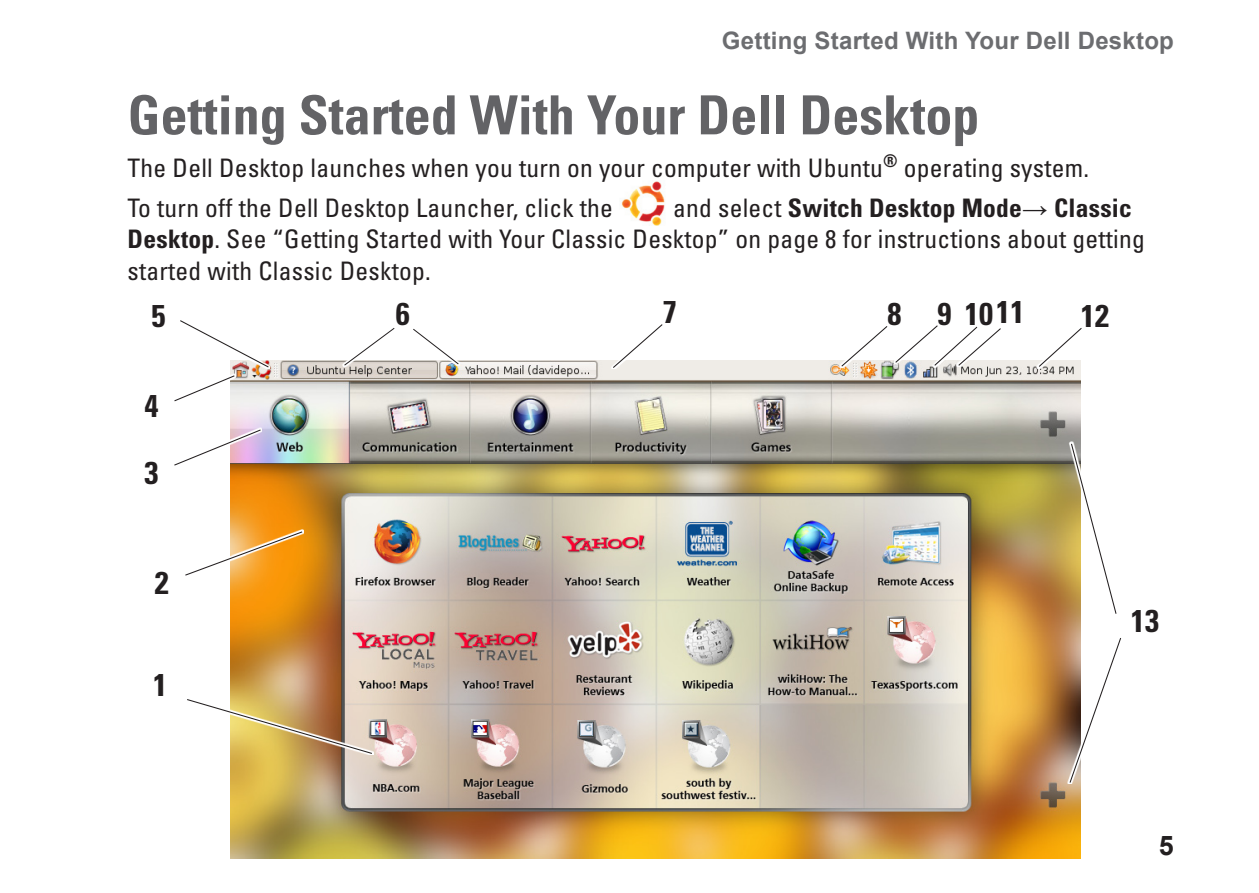
<style>
.page{position:relative;width:1259px;height:893px;background:#fff}
.page>*{position:absolute;margin:0;border:0;box-sizing:border-box;transform-origin:0 0}
.Head_1{font:700 condensed 54px "Univers";color:#636366}
.t1{font:700 condensed 31.5px "Univers";letter-spacing:.01em;color:#231f20}
.t2{font:700 27px "Arial";color:#231f20}
.Paragraph{font:condensed 25.5px/31.5px "Univers";letter-spacing:.01em;color:#231f20}
.t3{font:700 24px "Arial";letter-spacing:.01em;color:#6c6d70}
.s1{font-weight:700}
.s2{font-family:"Arial";font-stretch:normal}
</style>
<div class="page">
<img style="left:621px;top:181px;width:44px;height:44px">
<img style="left:230px;top:360px;width:850px;height:499px">
<div style="left:410px;top:326px;width:50px;height:40px;background:#fff"></div>
<svg style="left:412px;top:328px;width:47px;height:37px"></svg>
<div style="left:838px;top:323px;width:50px;height:45px;background:#fff"></div>
<svg style="left:840px;top:326px;width:48px;height:42px"></svg>
<div style="left:177px;top:317px;width:93px;height:52px;background:#fff"></div>
<svg style="left:180px;top:320px;width:90px;height:48px"></svg>
<div style="left:172px;top:373px;width:64px;height:29px;background:#fff"></div>
<svg style="left:174px;top:374px;width:62px;height:28px"></svg>
<svg style="left:230px;top:529px;width:73px;height:48px"></svg>
<svg style="left:185px;top:531px;width:118px;height:45px"></svg>
<svg style="left:230px;top:696px;width:143px;height:2px"></svg>
<svg style="left:187px;top:698px;width:186px;height:57px"></svg>
<svg style="left:1068px;top:441px;width:13px;height:174px"></svg>
<svg style="left:1070px;top:443px;width:47px;height:172px"></svg>
<svg style="left:1066px;top:635px;width:15px;height:149px"></svg>
<svg style="left:1068px;top:637px;width:54px;height:147px"></svg>
<div style="left:892px;top:323px;width:47px;height:41px;background:#fff"></div>
<svg style="left:894px;top:325px;width:108px;height:42px"></svg>
<svg style="left:230px;top:427px;width:32px;height:40px"></svg>
<svg style="left:174px;top:429px;width:88px;height:37px"></svg>
<div style="left:341px;top:325px;width:55px;height:42px;background:#fff"></div>
<svg style="left:343px;top:328px;width:52px;height:38px"></svg>
<div style="left:610px;top:321px;width:54px;height:48px;background:#fff"></div>
<svg style="left:612px;top:324px;width:51px;height:45px"></svg>
<div style="left:1036px;top:325px;width:47px;height:43px;background:#fff"></div>
<svg style="left:1037px;top:328px;width:45px;height:40px"></svg>
<p class="t3" style="left:722px;top:25px;width:453px">Getting Started With Your Dell Desktop</p>
<p class="Head_1" style="left:128px;top:82px;width:853px">Getting Started With Your Dell Desktop</p>
<p class="Paragraph" style="left:128px;top:152px;width:959px">The Dell Desktop launches when you turn on your computer with Ubuntu<sup>®</sup> operating system.</p>
<p class="Paragraph" style="left:128px;top:192px;width:487px">To turn off the Dell Desktop Launcher, click the</p>
<p class="Paragraph" style="left:128px;top:192px;width:1019px;text-indent:545px">and select <span class="s1">Switch Desktop Mode</span><span class="s2">→</span> <span class="s1">Classic<br>Desktop</span>. See “Getting Started with Your Classic Desktop” on page 8 for instructions about getting started with Classic Desktop.</p>
<p class="t1" style="left:887px;top:294px;width:138px">8 9 1011</p>
<p class="t1" style="left:663px;top:292px;width:15px">7</p>
<p class="t1" style="left:1081px;top:296px;width:30px">12</p>
<p class="t1" style="left:151px;top:297px;width:15px">5</p>
<p class="t1" style="left:396px;top:295px;width:15px">6</p>
<p class="t1" style="left:144px;top:386px;width:15px">4</p>
<p class="t1" style="left:144px;top:454px;width:15px">3</p>
<p class="t1" style="left:155px;top:564px;width:15px">2</p>
<p class="t1" style="left:153px;top:665px;width:15px">1</p>
<p class="t1" style="left:1130px;top:601px;width:30px">13</p>
<p class="t2" style="left:1159px;top:827px;width:17px">5</p>
</div>
